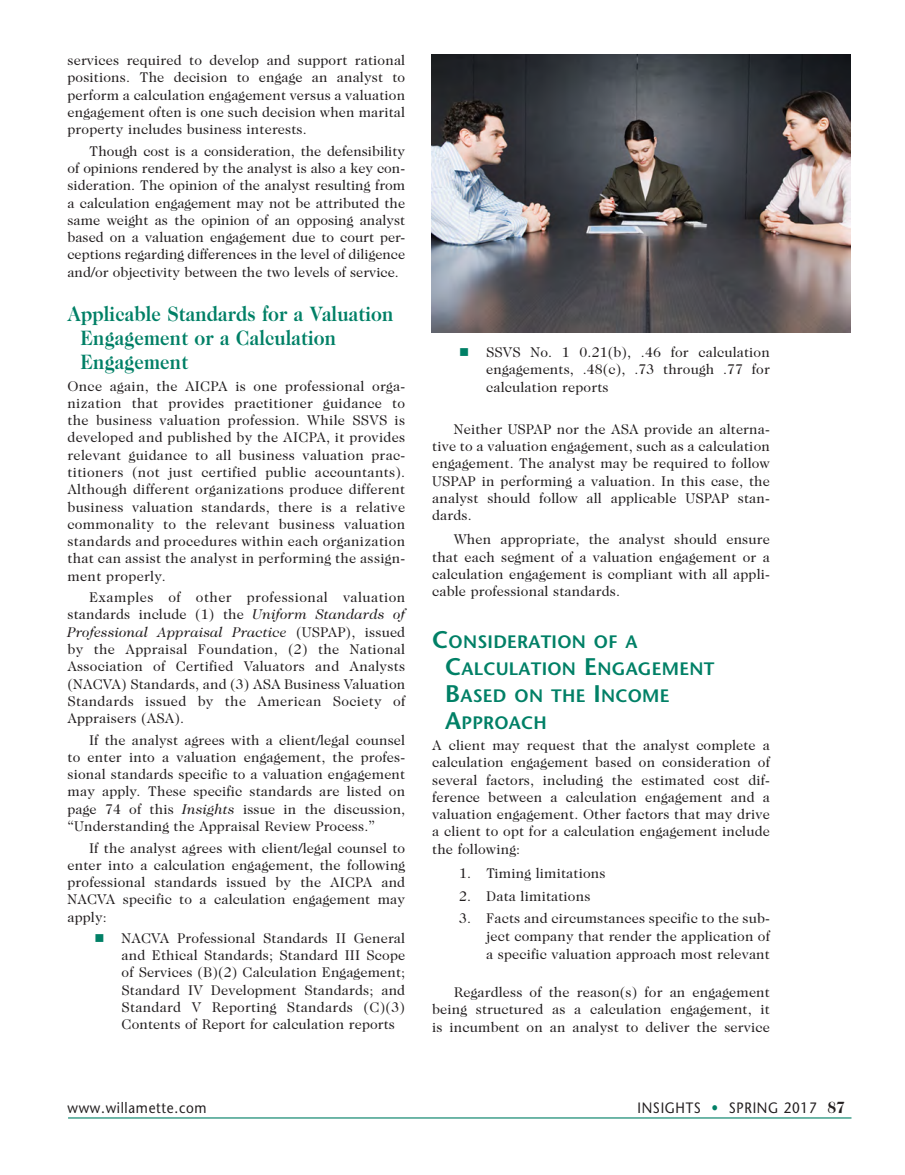
<style>
.page{position:relative;width:905px;height:1175px;background:#fff}
.page>*{position:absolute;margin:0;border:0;box-sizing:border-box;transform-origin:0 0}
.Sub_Heads_Caslon{font:700 21px/24px "Caslon Two Twenty Four";letter-spacing:.01em;color:#008066;scale:.9 1}
.Sub_Heads_Stone{font:600 18px/27px "Stone Sans";letter-spacing:.015em;color:#008066}
.t1{font:15px "Stone Sans";letter-spacing:.05em;color:#231f20;scale:.9 1}
.body{font:14.25px/17.2px "Caslon Two Twenty Four";letter-spacing:.01em;color:#231f20;text-align:justify}
.body__Intro_Paragr{font:14.25px/17.2px "Caslon Two Twenty Four";letter-spacing:.015em;color:#231f20;text-align:justify}
.body_w_bullets{font:14.25px/17.2px "Caslon Two Twenty Four";letter-spacing:.01em;color:#231f20;text-align:justify}
.s1{font-style:italic}
.s2{color:#008066}
.s3{font-size:24px}
.s4{font-family:"Caslon Two Twenty Four";font-weight:700;font-size:16.5px}
</style>
<div class="page">
<hr style="left:68px;top:1117px;width:783px;height:1px;background:#008066">
<img style="left:431px;top:54px;width:419px;height:278px">
<p class="body" style="left:68px;top:52px;width:339px">services required to develop and support rational positions. The decision to engage an analyst to perform a calculation engagement versus a valuation engagement often is one such decision when marital property includes business interests.</p>
<p class="body" style="left:68px;top:142px;width:339px;text-indent:22px">Though cost is a consideration, the defensibility of opinions rendered by the analyst is also a key con&shy;sideration. The opinion of the analyst resulting from a calculation engagement may not be attributed the same weight as the opinion of an opposing analyst based on a valuation engagement due to court per&shy;ceptions regarding differences in the level of diligence and/or objectivity between the two levels of service.</p>
<p class="Sub_Heads_Caslon" style="left:80px;top:302px;width:349px;text-indent:-13px">Applicable Standards for a Valuation<br>Engagement or a Calculation<br>Engagement</p>
<p class="body__Intro_Paragr" style="left:68px;top:377px;width:339px">Once again, the AICPA is one professional orga&shy;nization that provides practitioner guidance to the business valuation profession. While SSVS is developed and published by the AICPA, it provides relevant guidance to all business valuation prac&shy;titioners (not just certified public accountants).<br>Although different organizations produce different business valuation standards, there is a relative commonality to the relevant business valuation standards and procedures within each organization that can assist the analyst in performing the assign&shy;ment properly.</p>
<p class="body" style="left:68px;top:588px;width:339px;text-indent:22px">Examples of other professional valuation standards include (1) the <span class="s1">Uniform Standards of Professional Appraisal Practice</span> (USPAP), issued by the Appraisal Foundation, (2) the National Association of Certified Valuators and Analysts (NACVA) Standards, and (3) ASA Business Valuation Standards issued by the American Society of Appraisers (ASA).</p>
<p class="body" style="left:68px;top:731px;width:339px;text-indent:22px">If the analyst agrees with a client/legal counsel to enter into a valuation engagement, the profes&shy;sional standards specific to a valuation engagement may apply. These specific standards are listed on page 74 of this <span class="s1">Insights</span> issue in the discussion, “Understanding the Appraisal Review Process.”</p>
<p class="body" style="left:68px;top:839px;width:339px;text-indent:22px">If the analyst agrees with client/legal counsel to enter into a calculation engagement, the following professional standards issued by the AICPA and NACVA specific to a calculation engagement may apply:</p>
<p class="body_w_bullets" style="left:122px;top:929px;width:285px;text-indent:-27px"><span class="s2">■</span> NACVA Professional Standards II General and Ethical Standards; Standard III Scope of Services (B)(2) Calculation Engagement; Standard IV Development Standards; and Standard V Reporting Standards (C)(3)<br>Contents of Report for calculation reports</p>
<p class="body_w_bullets" style="left:486px;top:343px;width:285px;text-indent:-27px"><span class="s2">■</span> SSVS No. 1 0.21(b), .46 for calculation engagements, .48(c), .73 through .77 for calculation reports</p>
<p class="body" style="left:432px;top:420px;width:339px;text-indent:22px">Neither USPAP nor the ASA provide an alterna&shy;tive to a valuation engagement, such as a calculation engagement. The analyst may be required to follow USPAP in performing a valuation. In this case, the analyst should follow all applicable USPAP stan&shy;dards.</p>
<p class="body" style="left:432px;top:530px;width:339px;text-indent:22px">When appropriate, the analyst should ensure that each segment of a valuation engagement or a calculation engagement is compliant with all appli&shy;cable professional standards.</p>
<p class="Sub_Heads_Stone" style="left:445px;top:627px;width:270px;text-indent:-13px"><span class="s3">C</span>ONSIDERATION OF A<br><span class="s3">C</span>ALCULATION <span class="s3">E</span>NGAGEMENT<br><span class="s3">B</span>ASED ON THE <span class="s3">I</span> NCOME<br><span class="s3">A</span>PPROACH</p>
<p class="body__Intro_Paragr" style="left:432px;top:736px;width:339px">A client may request that the analyst complete a calculation engagement based on consideration of several factors, including the estimated cost dif&shy;ference between a calculation engagement and a valuation engagement. Other factors that may drive a client to opt for a calculation engagement include the following:</p>
<p class="body_w_bullets" style="left:459px;top:865px;width:148px">1. Timing limitations</p>
<p class="body_w_bullets" style="left:459px;top:887px;width:133px">2. Data limitations</p>
<p class="body_w_bullets" style="left:486px;top:909px;width:285px;line-height:18px;text-indent:-27px">3. Facts and circumstances specific to the sub&shy;ject company that render the application of a specific valuation approach most relevant</p>
<p class="body" style="left:432px;top:983px;width:339px;text-indent:22px">Regardless of the reason(s) for an engagement being structured as a calculation engagement, it is incumbent on an analyst to deliver the service</p>
<p class="t1" style="left:68px;top:1098px;width:156px">www.willamette. com</p>
<p class="t1" style="left:637px;top:1098px;width:232px">INSIGHTS <span class="s2">•</span> SPRING 2017 <span class="s4">87</span></p>
</div>
